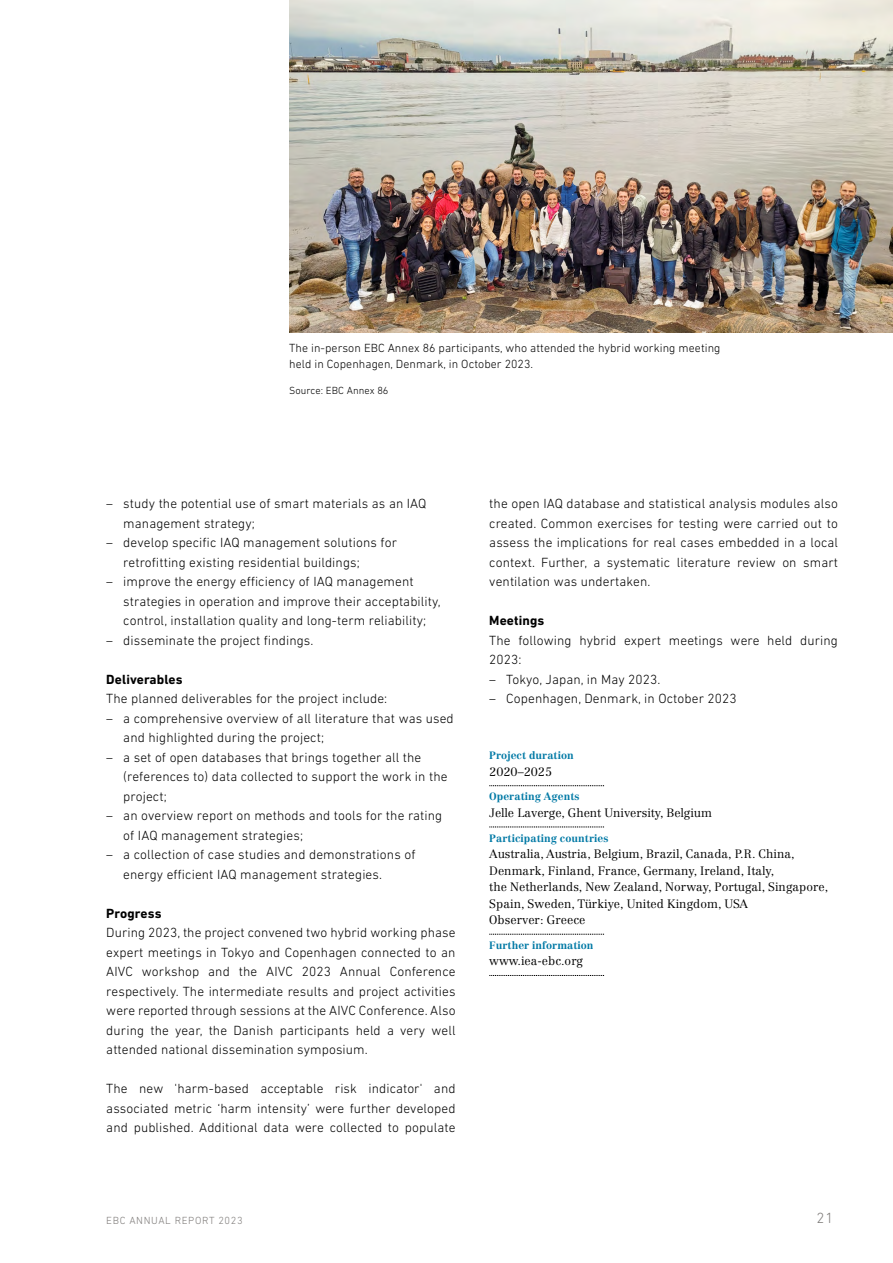
<style>
.page{position:relative;width:893px;height:1263px;background:#fff}
.page>*{position:absolute;margin:0;border:0;box-sizing:border-box;transform-origin:0 0}
.t1{font:300 15px "DIN Next LT Pro";color:#7f7c7a}
.t2{font:300 13.5px/19.5px "DIN Next LT Pro";letter-spacing:.01em;color:#000}
.t3{font:700 13.5px "DIN Next LT Pro";letter-spacing:.01em;color:#000}
.t4{font:300 12px/16.5px "Centennial LT Std";letter-spacing:.005em;color:#000}
.t5{font:300 12px/15.8px "DIN Next LT Pro";letter-spacing:.005em;color:#000}
.t6{font:700 10.5px "Centennial LT Pro";letter-spacing:.005em;color:#0079a5}
.t7{font:300 10.5px "DIN Next LT Pro";letter-spacing:.06em;color:#7f7c7a}
.t8{font:300 10.5px "DIN Next LT Pro";letter-spacing:.005em;color:#000}
</style>
<div class="page">
<svg style="left:489px;top:785px;width:115px;height:1px"></svg>
<svg style="left:489px;top:827px;width:115px;height:1px"></svg>
<svg style="left:489px;top:934px;width:115px;height:1px"></svg>
<svg style="left:489px;top:975px;width:115px;height:1px"></svg>
<img style="left:289px;top:0;width:604px;height:333px">
<p class="t5" style="left:289px;top:340px;width:433px">The in-person EBC Annex 86 participants, who attended the hybrid working meeting held in Copenhagen, Denmark, in October 2023.</p>
<p class="t8" style="left:289px;top:385px;width:101px">Source: EBC Annex 86</p>
<p class="t2" style="left:123px;top:494px;width:305px;text-indent:-17px">– study the potential use of smart materials as an IAQ management strategy;</p>
<p class="t2" style="left:123px;top:533px;width:275px;text-indent:-17px">– develop specific IAQ management solutions for retrofitting existing residential buildings;</p>
<p class="t2" style="left:123px;top:572px;width:319px;text-indent:-17px">– improve the energy efficiency of IAQ management strategies in operation and improve their acceptability, control, installation quality and long-term reliability;</p>
<p class="t2" style="left:106px;top:630px;width:209px">– disseminate the project findings.</p>
<p class="t3" style="left:106px;top:671px;width:78px">Deliverables</p>
<p class="t2" style="left:106px;top:689px;width:283px">The planned deliverables for the project include:</p>
<p class="t2" style="left:123px;top:708px;width:332px;text-indent:-17px">– a comprehensive overview of all literature that was used and highlighted during the project;</p>
<p class="t2" style="left:123px;top:747px;width:326px;text-indent:-17px">– a set of open databases that brings together all the (references to) data collected to support the work in the project;</p>
<p class="t2" style="left:123px;top:806px;width:320px;text-indent:-17px">– an overview report on methods and tools for the rating of IAQ management strategies;</p>
<p class="t2" style="left:123px;top:845px;width:294px;text-indent:-17px">– a collection of case studies and demonstrations of energy efficient IAQ management strategies.</p>
<p class="t3" style="left:106px;top:905px;width:57px">Progress</p>
<p class="t2" style="left:106px;top:923px;width:351px;text-align:justify">During 2023, the project convened two hybrid working phase expert meetings in Tokyo and Copenhagen connected to an AIVC workshop and the AIVC 2023 Annual Conference respectively. The intermediate results and project activities were reported through sessions at the AIVC Conference. Also during the year, the Danish participants held a very well attended national dissemination symposium.</p>
<p class="t2" style="left:106px;top:1079px;width:351px;text-align:justify">The new 'harm-based acceptable risk indicator' and associated metric ‘harm intensity’ were further developed and published. Additional data were collected to populate</p>
<p class="t2" style="left:489px;top:494px;width:350px;text-align:justify">the open IAQ database and statistical analysis modules also created. Common exercises for testing were carried out to assess the implications for real cases embedded in a local context. Further, a systematic literature review on smart ventilation was undertaken.</p>
<p class="t3" style="left:489px;top:613px;width:56px">Meetings</p>
<p class="t2" style="left:489px;top:630px;width:350px">The following hybrid expert meetings were held during<br>2023:</p>
<p class="t2" style="left:489px;top:669px;width:173px">– Tokyo, Japan, in May 2023.</p>
<p class="t2" style="left:489px;top:689px;width:249px">– Copenhagen, Denmark, in October 2023</p>
<p class="t6" style="left:489px;top:749px;width:86px">Project duration</p>
<p class="t4" style="left:489px;top:763px;width:64px">2020–2025</p>
<p class="t6" style="left:489px;top:790px;width:92px">Operating Agents</p>
<p class="t4" style="left:489px;top:804px;width:224px">Jelle Laverge, Ghent University, Belgium</p>
<p class="t6" style="left:489px;top:831px;width:121px">Participating countries</p>
<p class="t4" style="left:489px;top:845px;width:341px">Australia, Austria, Belgium, Brazil, Canada, P.R. China, Denmark, Finland, France, Germany, Ireland, Italy,<br>the Netherlands, New Zealand, Norway, Portugal, Singapore, Spain, Sweden, Türkiye, United Kingdom, USA<br>Observer: Greece</p>
<p class="t6" style="left:489px;top:938px;width:106px">Further information</p>
<p class="t4" style="left:489px;top:953px;width:95px">www.iea-ebc.org</p>
<p class="t7" style="left:106px;top:1214px;width:138px">EBC ANNUAL REPORT 2023</p>
<p class="t1" style="left:817px;top:1209px;width:18px">21</p>
</div>
